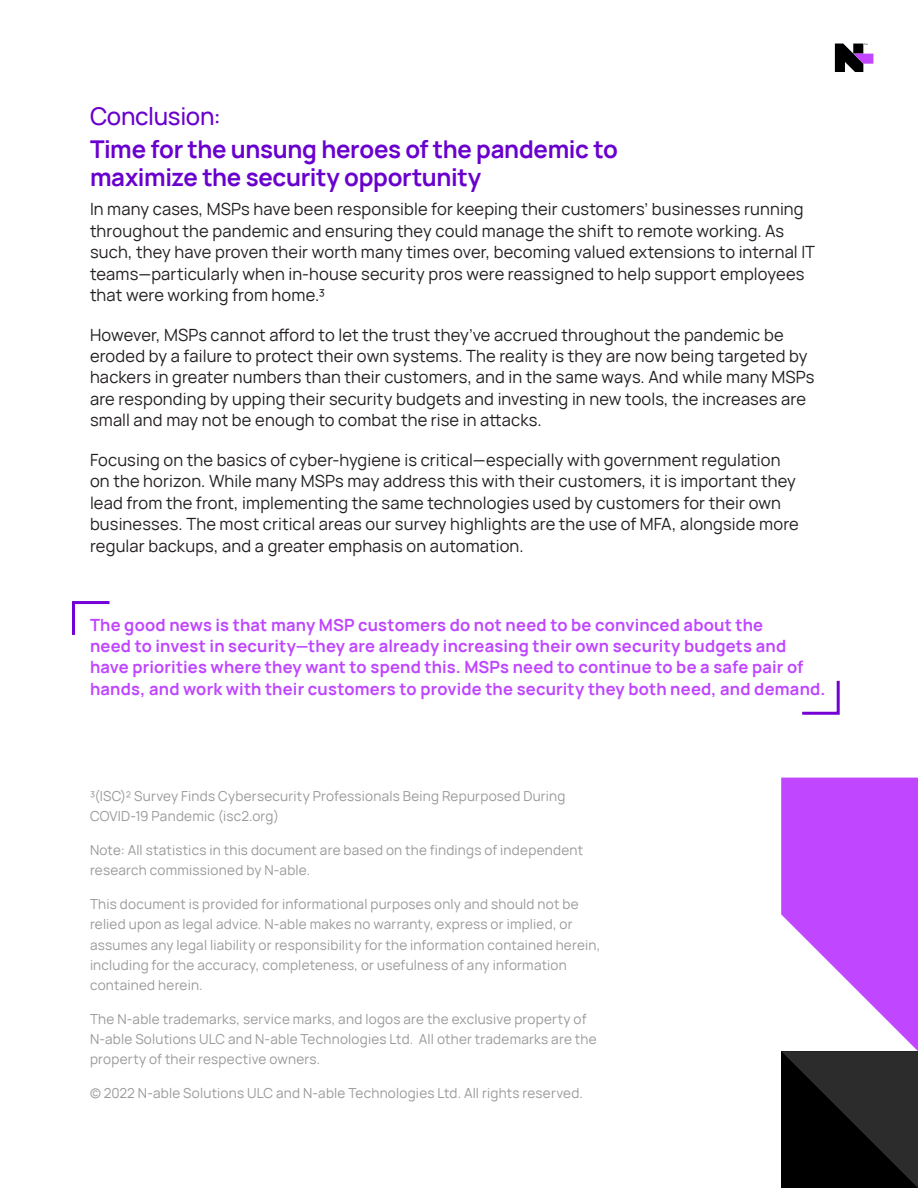
<style>
.page{position:relative;width:918px;height:1188px;background:#fff}
.page>*{position:absolute;margin:0;border:0;box-sizing:border-box;transform-origin:0 0}
.Subheading_2{font:700 24px/28.8px "Manrope";letter-spacing:-.015em;color:#6900ce}
.Subheading_2-2{font:500 24px "Manrope";letter-spacing:-.015em;color:#6900ce}
.Body_Copy{font:16.5px/21.5px "Manrope";letter-spacing:.01em;color:#231f20}
.Body_Copy-2{font:700 16.5px/21.5px "Manrope";letter-spacing:.01em;color:#bf45ff}
.t1{font:13.5px/20.2px "Manrope";letter-spacing:.02em;color:#999}
</style>
<div class="page">
<svg style="left:835px;top:44px;width:38px;height:28px"></svg>
<svg style="left:781px;top:778px;width:137px;height:410px"></svg>
<svg style="left:72px;top:601px;width:38px;height:34px"></svg>
<svg style="left:802px;top:680px;width:38px;height:35px"></svg>
<p class="Subheading_2-2" style="left:90px;top:97px;width:133px">Conclusion:</p>
<p class="Subheading_2" style="left:90px;top:132px;width:529px">Time for the unsung heroes of the pandemic to maximize the security opportunity</p>
<p class="Body_Copy" style="left:90px;top:198px;width:727px">In many cases, MSPs have been responsible for keeping their customers’ businesses running throughout the pandemic and ensuring they could manage the shift to remote working. As such, they have proven their worth many times over, becoming valued extensions to internal IT teams—particularly when in-house security pros were reassigned to help support employees that were working from home.³</p>
<p class="Body_Copy" style="left:90px;top:323px;width:726px">However, MSPs cannot afford to let the trust they’ve accrued throughout the pandemic be eroded by a failure to protect their own systems. The reality is they are now being targeted by hackers in greater numbers than their customers, and in the same ways. And while many MSPs are responding by upping their security budgets and investing in new tools, the increases are small and may not be enough to combat the rise in attacks.</p>
<p class="Body_Copy" style="left:90px;top:448px;width:710px">Focusing on the basics of cyber-hygiene is critical—especially with government regulation on the horizon. While many MSPs may address this with their customers, it is important they lead from the front, implementing the same technologies used by customers for their own businesses. The most critical areas our survey highlights are the use of MFA, alongside more regular backups, and a greater emphasis on automation.</p>
<p class="Body_Copy-2" style="left:90px;top:612px;width:737px">The good news is that many MSP customers do not need to be convinced about the<br>need to invest in security—they are already increasing their own security budgets and have priorities where they want to spend this. MSPs need to continue to be a safe pair of hands, and work with their customers to provide the security they both need, and demand.</p>
<p class="t1" style="left:90px;top:785px;width:477px">³(ISC)² Survey Finds Cybersecurity Professionals Being Repurposed During<br>COVID-19 Pandemic (isc2.org)</p>
<p class="t1" style="left:90px;top:839px;width:495px">Note: All statistics in this document are based on the findings of independent research commissioned by N-able.</p>
<p class="t1" style="left:90px;top:893px;width:512px">This document is provided for informational purposes only and should not be relied upon as legal advice. N-able makes no warranty, express or implied, or assumes any legal liability or responsibility for the information contained herein, including for the accuracy, completeness, or usefulness of any information contained herein.</p>
<p class="t1" style="left:90px;top:1008px;width:508px">The N-able trademarks, service marks, and logos are the exclusive property of<br>N-able Solutions ULC and N-able Technologies Ltd. All other trademarks are the property of their respective owners.</p>
<p class="t1" style="left:90px;top:1082px;width:494px">© 2022 N-able Solutions ULC and N-able Technologies Ltd. All rights reserved.</p>
</div>
